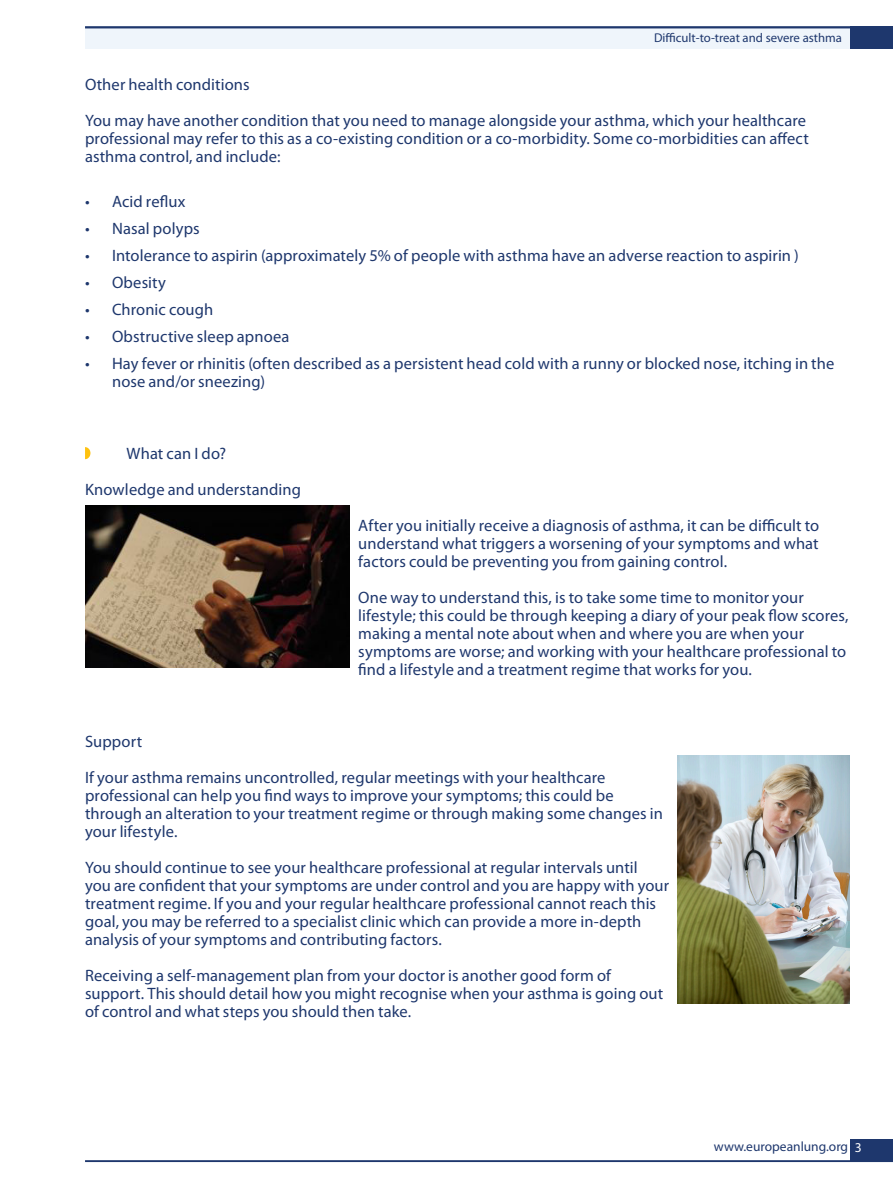
<style>
.page{position:relative;width:893px;height:1191px;background:#fff}
.page>*{position:absolute;margin:0;border:0;box-sizing:border-box;transform-origin:0 0}
.H___B-head{font:16.5px/18px "Myriad Pro";letter-spacing:.005em;color:#1e376d}
.t1{font:13.5px "Myriad Pro";color:#1e376d}
.Folio_left{font:13.5px "Myriad Pro";color:#fff}
.Running_head_left{font:12.75px "Myriad Pro";color:#1e376d}
</style>
<div class="page">
<div style="left:85px;top:26px;width:808px;height:23px;background:#eff5fb"></div>
<div style="left:850px;top:26px;width:43px;height:23px;background:#1e376d"></div>
<div style="left:850px;top:1138px;width:43px;height:23px;background:#1e376d"></div>
<hr style="left:85px;top:26px;width:808px;height:2px;background:#1e376d">
<hr style="left:85px;top:1160px;width:808px;height:2px;background:#1e376d">
<svg style="left:85px;top:447px;width:5px;height:12px"></svg>
<img style="left:85px;top:506px;width:265px;height:162px">
<img style="left:678px;top:756px;width:171px;height:247px">
<p class="Running_head_left" style="left:654px;top:30px;width:189px">Difficult-to-treat and severe asthma</p>
<p class="H___B-head" style="left:85px;top:66px;width:723px;line-height:36px">Other health conditions<br>You may have another condition that you need to manage alongside your asthma, which your healthcare</p>
<p class="H___B-head" style="left:85px;top:129px;width:725px">professional may refer to this as a co-existing condition or a co-morbidity. Some co-morbidities can affect asthma control, and include:</p>
<p class="H___B-head" style="left:85px;top:192px;width:102px">• Acid reflux</p>
<p class="H___B-head" style="left:85px;top:219px;width:116px">• Nasal polyps</p>
<p class="H___B-head" style="left:85px;top:246px;width:715px">• Intolerance to aspirin (approximately 5% of people with asthma have an adverse reaction to aspirin )</p>
<p class="H___B-head" style="left:85px;top:273px;width:82px">• Obesity</p>
<p class="H___B-head" style="left:85px;top:300px;width:130px">• Chronic cough</p>
<p class="H___B-head" style="left:85px;top:327px;width:206px">• Obstructive sleep apnoea</p>
<p class="H___B-head" style="left:112px;top:354px;width:724px;text-indent:-27px">• Hay fever or rhinitis (often described as a persistent head cold with a runny or blocked nose, itching in the nose and/or sneezing)</p>
<p class="H___B-head" style="left:85px;top:435px;width:218px;line-height:36px;text-indent:42px">What can I do?<br>Knowledge and understanding</p>
<p class="H___B-head" style="left:358px;top:516px;width:462px;text-align:justify">After you initially receive a diagnosis of asthma, it can be difficult to understand what triggers a worsening of your symptoms and what factors could be preventing you from gaining control.</p>
<p class="H___B-head" style="left:358px;top:588px;width:492px">One way to understand this, is to take some time to monitor your lifestyle; this could be through keeping a diary of your peak flow scores, making a mental note about when and where you are when your symptoms are worse; and working with your healthcare professional to find a lifestyle and a treatment regime that works for you.</p>
<p class="H___B-head" style="left:85px;top:723px;width:522px;line-height:36px">Support<br>If your asthma remains uncontrolled, regular meetings with your healthcare</p>
<p class="H___B-head" style="left:85px;top:786px;width:579px">professional can help you find ways to improve your symptoms; this could be through an alteration to your treatment regime or through making some changes in your lifestyle.</p>
<p class="H___B-head" style="left:85px;top:858px;width:586px">You should continue to see your healthcare professional at regular intervals until<br>you are confident that your symptoms are under control and you are happy with your treatment regime. If you and your regular healthcare professional cannot reach this goal, you may be referred to a specialist clinic which can provide a more in-depth analysis of your symptoms and contributing factors.</p>
<p class="H___B-head" style="left:85px;top:966px;width:580px">Receiving a self-management plan from your doctor is another good form of support. This should detail how you might recognise when your asthma is going out of control and what steps you should then take.</p>
<p class="t1" style="left:714px;top:1138px;width:136px">www.europeanlung.org</p>
<p class="Folio_left" style="left:855px;top:1139px;width:8px">3</p>
</div>
